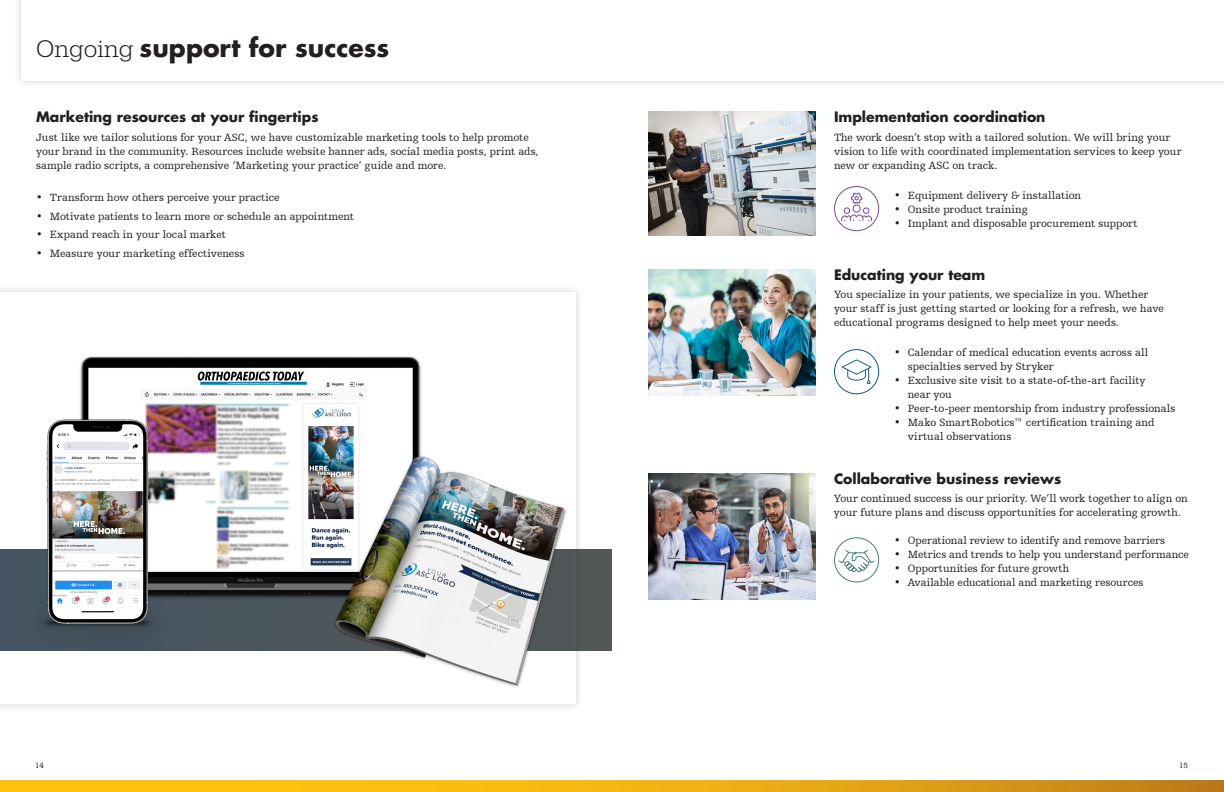
<style>
.page{position:relative;width:1224px;height:792px;background:#fff}
.page>*{position:absolute;margin:0;border:0;box-sizing:border-box;transform-origin:0 0}
.Paragraph_Style_4{font:700 25px "Futura For Stryker";color:#231f20}
.t1{font:700 14px "Futura For Stryker";color:#231f20}
.Paragraph_Style_4-2{font:11px/14px "Humanist Slabserif 712 BT";letter-spacing:.005em;color:#231f20}
.t2{font:8px "Humanist Slabserif 712 BT";color:#322d2c}
.s1{font-family:"URW Egyptienne TOT";font-weight:300}
</style>
<div class="page">
<div style="left:13px;top:0;width:1211px;height:89px;background:#231f20;opacity:.2"></div>
<div style="left:21px;top:0;width:1203px;height:81px;background:#fff"></div>
<svg style="left:0;top:780px;width:1224px;height:12px;background:#ebad13"></svg>
<div style="left:0;top:284px;width:584px;height:429px;background:#f7f7f7"></div>
<div style="left:0;top:292px;width:576px;height:412px;background:#fff"></div>
<div style="left:834px;top:349px;width:45px;height:45px;border:1px solid #0b558a;border-radius:50%"></div>
<svg style="left:842px;top:359px;width:30px;height:25px"></svg>
<div style="left:834px;top:186px;width:45px;height:45px;border:1px solid #804797;border-radius:50%"></div>
<svg style="left:841px;top:189px;width:32px;height:32px"></svg>
<div style="left:834px;top:537px;width:45px;height:45px;border:1px solid #4a7d7b;border-radius:50%"></div>
<svg style="left:838px;top:550px;width:37px;height:23px"></svg>
<img style="left:649px;top:112px;width:167px;height:124px">
<img style="left:649px;top:269px;width:167px;height:127px">
<img style="left:648px;top:473px;width:168px;height:127px">
<img style="left:80px;top:356px;width:342px;height:266px">
<img style="left:36px;top:401px;width:126px;height:250px">
<img style="left:289px;top:431px;width:323px;height:274px">
<p class="Paragraph_Style_4" style="left:36px;top:31px;width:355px"><span class="s1">Ongoing</span> support for success</p>
<p class="t1" style="left:36px;top:108px;width:284px">Marketing resources at your fingertips</p>
<p class="Paragraph_Style_4-2" style="left:36px;top:130px;width:504px">Just like we tailor solutions for your ASC, we have customizable marketing tools to help promote your brand in the community. Resources include website banner ads, social media posts, print ads, sample radio scripts, a comprehensive ‘Marketing your practice’ guide and more.</p>
<p class="Paragraph_Style_4-2" style="left:36px;top:190px;width:245px">• Transform how others perceive your practice</p>
<p class="Paragraph_Style_4-2" style="left:36px;top:209px;width:319px">• Motivate patients to learn more or schedule an appointment</p>
<p class="Paragraph_Style_4-2" style="left:36px;top:227px;width:191px">• Expand reach in your local market</p>
<p class="Paragraph_Style_4-2" style="left:36px;top:246px;width:210px">• Measure your marketing effectiveness</p>
<p class="t1" style="left:834px;top:108px;width:213px">Implementation coordination</p>
<p class="Paragraph_Style_4-2" style="left:834px;top:130px;width:349px">The work doesn’t stop with a tailored solution. We will bring your vision to life with coordinated implementation services to keep your new or expanding ASC on track.</p>
<p class="Paragraph_Style_4-2" style="left:894px;top:188px;width:188px">• Equipment delivery &amp; installation</p>
<p class="Paragraph_Style_4-2" style="left:894px;top:202px;width:135px">• Onsite product training</p>
<p class="Paragraph_Style_4-2" style="left:894px;top:216px;width:245px">• Implant and disposable procurement support</p>
<p class="t1" style="left:834px;top:265px;width:153px">Educating your team</p>
<p class="Paragraph_Style_4-2" style="left:834px;top:287px;width:331px">You specialize in your patients, we specialize in you. Whether your staff is just getting started or looking for a refresh, we have educational programs designed to help meet your needs.</p>
<p class="Paragraph_Style_4-2" style="left:908px;top:345px;width:242px;text-indent:-14px">• Calendar of medical education events across all specialties served by Stryker</p>
<p class="Paragraph_Style_4-2" style="left:908px;top:373px;width:239px;text-indent:-14px">• Exclusive site visit to a state-of-the-art facility near you</p>
<p class="Paragraph_Style_4-2" style="left:894px;top:401px;width:283px">• Peer-to-peer mentorship from industry professionals</p>
<p class="Paragraph_Style_4-2" style="left:908px;top:415px;width:248px;text-indent:-14px">• Mako SmartRobotics™ certification training and virtual observations</p>
<p class="t1" style="left:834px;top:469px;width:229px">Collaborative business reviews</p>
<p class="Paragraph_Style_4-2" style="left:834px;top:491px;width:355px">Your continued success is our priority. We’ll work together to align on your future plans and discuss opportunities for accelerating growth.</p>
<p class="Paragraph_Style_4-2" style="left:894px;top:534px;width:272px">• Operational review to identify and remove barriers</p>
<p class="Paragraph_Style_4-2" style="left:894px;top:548px;width:296px">• Metrics and trends to help you understand performance</p>
<p class="Paragraph_Style_4-2" style="left:894px;top:562px;width:177px">• Opportunities for future growth</p>
<p class="Paragraph_Style_4-2" style="left:894px;top:576px;width:251px">• Available educational and marketing resources</p>
<p class="t2" style="left:35px;top:761px;width:10px">14</p>
<p class="t2" style="left:1179px;top:761px;width:10px">15</p>
</div>
